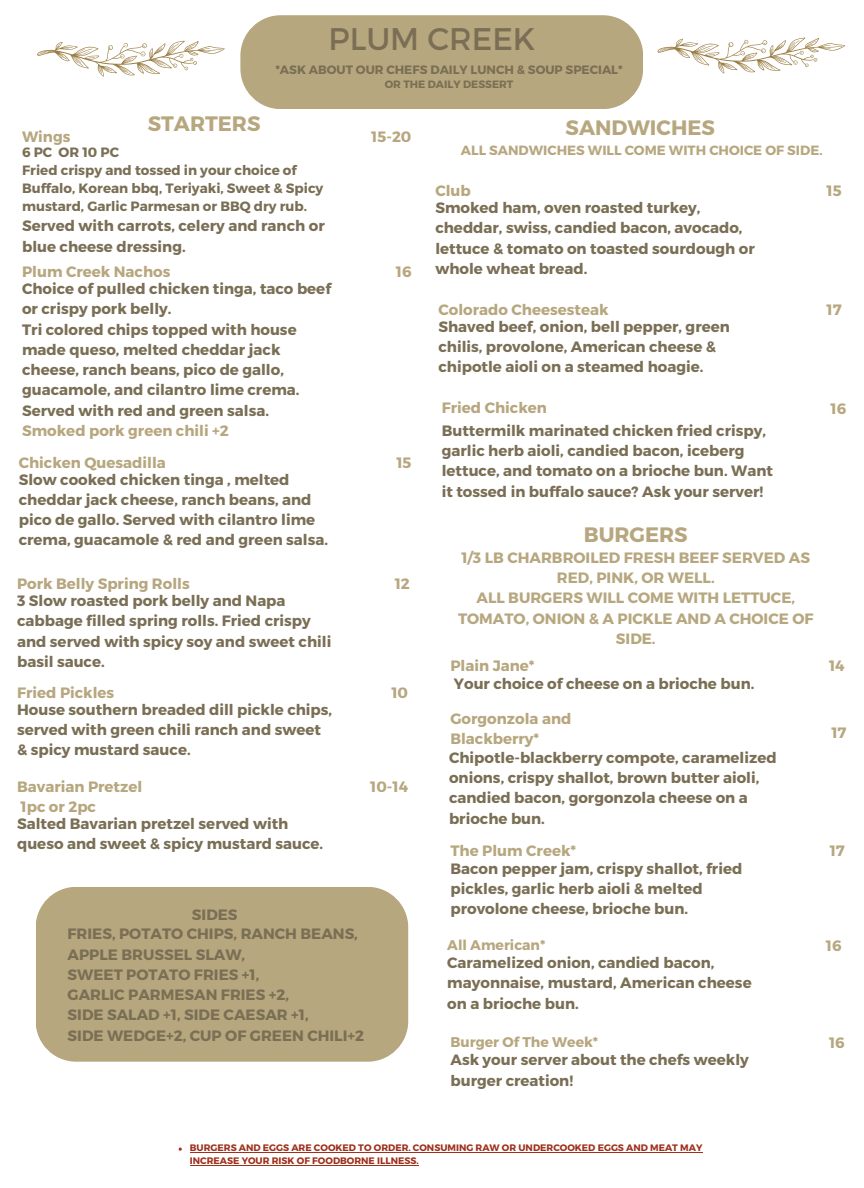
<style>
.page{position:relative;width:864px;height:1188px;background:#fff}
.page>*{position:absolute;margin:0;border:0;box-sizing:border-box;transform-origin:0 0}
.t1{font:31.35px "Montserrat";color:#7a6f55}
.t2{font:700 20.85px "Montserrat";color:#b7a77f}
.t3{font:700 15px/20.2px "Montserrat";color:#7a6f55}
.t4{font:700 15px/20.2px "Montserrat";color:#b7a77f}
.t5{font:700 13.95px "Montserrat";color:#b7a77f}
.t6{font:700 13.5px/18px "Montserrat";color:#7a6f55}
.t7{font:700 13.35px "Montserrat";color:#b7a77f}
.t8{font:700 12.15px "Montserrat";color:#7a6f55}
.t9{font:700 10.65px "Montserrat";color:#7a6f55}
.t10{font:700 9.45px/12.5px "Montserrat";color:#9f301a}
.s1{color:#b7a77f}
</style>
<div class="page">
<div style="left:36px;top:887px;width:372px;height:175px;background:#b7a77f;border-radius:41px"></div>
<div style="left:240px;top:15px;width:403px;height:94px;background:#b7a77f;border-radius:40px"></div>
<svg style="left:657px;top:38px;width:188px;height:36px"></svg>
<hr style="left:190px;top:1152px;width:512px;height:1px;background:#9f301a">
<hr style="left:190px;top:1165px;width:229px;height:1px;background:#9f301a">
<svg style="left:37px;top:41px;width:188px;height:36px"></svg>
<p class="t1" style="left:329px;top:19px;width:208px">PLUM CREEK</p>
<h4 class="t8" style="left:275px;top:62px;width:349px">*ASK ABOUT OUR CHEFS DAILY LUNCH &amp; SOUP SPECIAL*</h4>
<h4 class="t9" style="left:385px;top:78px;width:130px">OR THE DAILY DESSERT</h4>
<h1 class="t2" style="left:148px;top:110px;width:114px">STARTERS</h1>
<h4 class="t4" style="left:22px;top:126px;width:50px">Wings</h4>
<p class="t6" style="left:22px;top:143px;width:303px">6 PC OR 10 PC<br>Fried crispy and tossed in your choice of Buffalo, Korean bbq, Teriyaki, Sweet &amp; Spicy mustard, Garlic Parmesan or BBQ dry rub.</p>
<p class="t3" style="left:22px;top:215px;width:304px">Served with carrots, celery and ranch or blue cheese dressing.</p>
<p class="t4" style="left:22px;top:261px;width:150px">Plum Creek Nachos</p>
<p class="t3" style="left:22px;top:278px;width:311px">Choice of pulled chicken tinga, taco beef or crispy pork belly.<br>Tri colored chips topped with house made queso, melted cheddar jack cheese, ranch beans, pico de gallo, guacamole, and cilantro lime crema.<br>Served with red and green salsa.<br><span class="s1">Smoked pork green chili +2</span></p>
<h4 class="t4" style="left:19px;top:451px;width:149px">Chicken Quesadilla</h4>
<h4 class="t3" style="left:19px;top:468px;width:311px">Slow cooked chicken tinga , melted cheddar jack cheese, ranch beans, and pico de gallo. Served with cilantro lime crema, guacamole &amp; red and green salsa.</h4>
<h3 class="t4" style="left:17px;top:573px;width:174px">Pork Belly Spring Rolls</h3>
<h4 class="t3" style="left:17px;top:590px;width:316px">3 Slow roasted pork belly and Napa cabbage filled spring rolls. Fried crispy and served with spicy soy and sweet chili basil sauce.</h4>
<p class="t4" style="left:17px;top:682px;width:99px">Fried Pickles</p>
<h4 class="t3" style="left:17px;top:699px;width:317px">House southern breaded dill pickle chips, served with green chili ranch and sweet &amp; spicy mustard sauce.</h4>
<h4 class="t4" style="left:17px;top:775px;width:127px">Bavarian Pretzel<br>1pc or 2pc</h4>
<h4 class="t3" style="left:17px;top:813px;width:308px">Salted Bavarian pretzel served with queso and sweet &amp; spicy mustard sauce.</h4>
<p class="t4" style="left:371px;top:126px;width:42px">15-20</p>
<p class="t4" style="left:396px;top:261px;width:17px">16</p>
<p class="t4" style="left:396px;top:451px;width:17px">15</p>
<p class="t4" style="left:395px;top:573px;width:17px">12</p>
<p class="t4" style="left:391px;top:682px;width:18px">10</p>
<p class="t4" style="left:370px;top:775px;width:39px">10-14</p>
<h4 class="t3" style="left:192px;top:903px;width:47px">SIDES</h4>
<h4 class="t3" style="left:68px;top:923px;width:298px">FRIES, POTATO CHIPS, RANCH BEANS,<br>APPLE BRUSSEL SLAW,<br>SWEET POTATO FRIES +1,<br>GARLIC PARMESAN FRIES +2,<br>SIDE SALAD +1, SIDE CAESAR +1,<br>SIDE WEDGE+2, CUP OF GREEN CHILI+2</h4>
<h5 class="t2" style="left:566px;top:114px;width:151px">SANDWICHES</h5>
<h5 class="t7" style="left:461px;top:142px;width:363px">ALL SANDWICHES WILL COME WITH CHOICE OF SIDE.</h5>
<h4 class="t4" style="left:435px;top:180px;width:37px">Club</h4>
<h4 class="t3" style="left:435px;top:197px;width:321px">Smoked ham, oven roasted turkey, cheddar, swiss, candied bacon, avocado, lettuce &amp; tomato on toasted sourdough or whole wheat bread.</h4>
<h3 class="t4" style="left:438px;top:298px;width:172px">Colorado Cheesesteak</h3>
<h3 class="t3" style="left:438px;top:315px;width:293px">Shaved beef, onion, bell pepper, green chilis, provolone, American cheese &amp; chipotle aioli on a steamed hoagie.</h3>
<h4 class="t4" style="left:442px;top:397px;width:107px">Fried Chicken</h4>
<h4 class="t3" style="left:442px;top:420px;width:333px">Buttermilk marinated chicken fried crispy, garlic herb aioli, candied bacon, iceberg lettuce, and tomato on a brioche bun. Want it tossed in buffalo sauce? Ask your server!</h4>
<h4 class="t2" style="left:584px;top:521px;width:105px">BURGERS</h4>
<h4 class="t4" style="left:458px;top:547px;width:357px;text-align:center">1/3 LB CHARBROILED FRESH BEEF SERVED AS<br>RED, PINK, OR WELL.<br>ALL BURGERS WILL COME WITH LETTUCE,<br>TOMATO, ONION &amp; A PICKLE AND A CHOICE OF<br>SIDE.</h4>
<h4 class="t4" style="left:450px;top:655px;width:86px">Plain Jane*</h4>
<h4 class="t3" style="left:454px;top:672px;width:302px">Your choice of cheese on a brioche bun.</h4>
<h4 class="t4" style="left:450px;top:708px;width:122px">Gorgonzola and<br>Blackberry*</h4>
<h4 class="t3" style="left:449px;top:747px;width:329px">Chipotle-blackberry compote, caramelized onions, crispy shallot, brown butter aioli, candied bacon, gorgonzola cheese on a brioche bun.</h4>
<p class="t4" style="left:450px;top:840px;width:127px">The Plum Creek*</p>
<h2 class="t3" style="left:450px;top:857px;width:293px">Bacon pepper jam, crispy shallot, fried pickles, garlic herb aioli &amp; melted provolone cheese, brioche bun.</h2>
<p class="t5" style="left:447px;top:936px;width:100px">All American*</p>
<h4 class="t3" style="left:447px;top:952px;width:306px">Caramelized onion, candied bacon, mayonnaise, mustard, American cheese on a brioche bun.</h4>
<h4 class="t5" style="left:450px;top:1033px;width:149px">Burger Of The Week*</h4>
<h4 class="t3" style="left:450px;top:1049px;width:300px">Ask your server about the chefs weekly burger creation!</h4>
<p class="t4" style="left:827px;top:180px;width:17px">15</p>
<p class="t4" style="left:827px;top:298px;width:17px">17</p>
<h4 class="t4" style="left:831px;top:398px;width:17px">16</h4>
<p class="t4" style="left:829px;top:655px;width:17px">14</p>
<h4 class="t4" style="left:831px;top:722px;width:17px">17</h4>
<p class="t4" style="left:830px;top:840px;width:17px">17</p>
<p class="t4" style="left:826px;top:935px;width:17px">16</p>
<p class="t4" style="left:829px;top:1032px;width:17px">16</p>
<h4 class="t10" style="left:190px;top:1141px;width:514px">BURGERS AND EGGS ARE COOKED TO ORDER. CONSUMING RAW OR UNDERCOOKED EGGS AND MEAT MAY<br>INCREASE YOUR RISK OF FOODBORNE ILLNESS.</h4>
</div>
